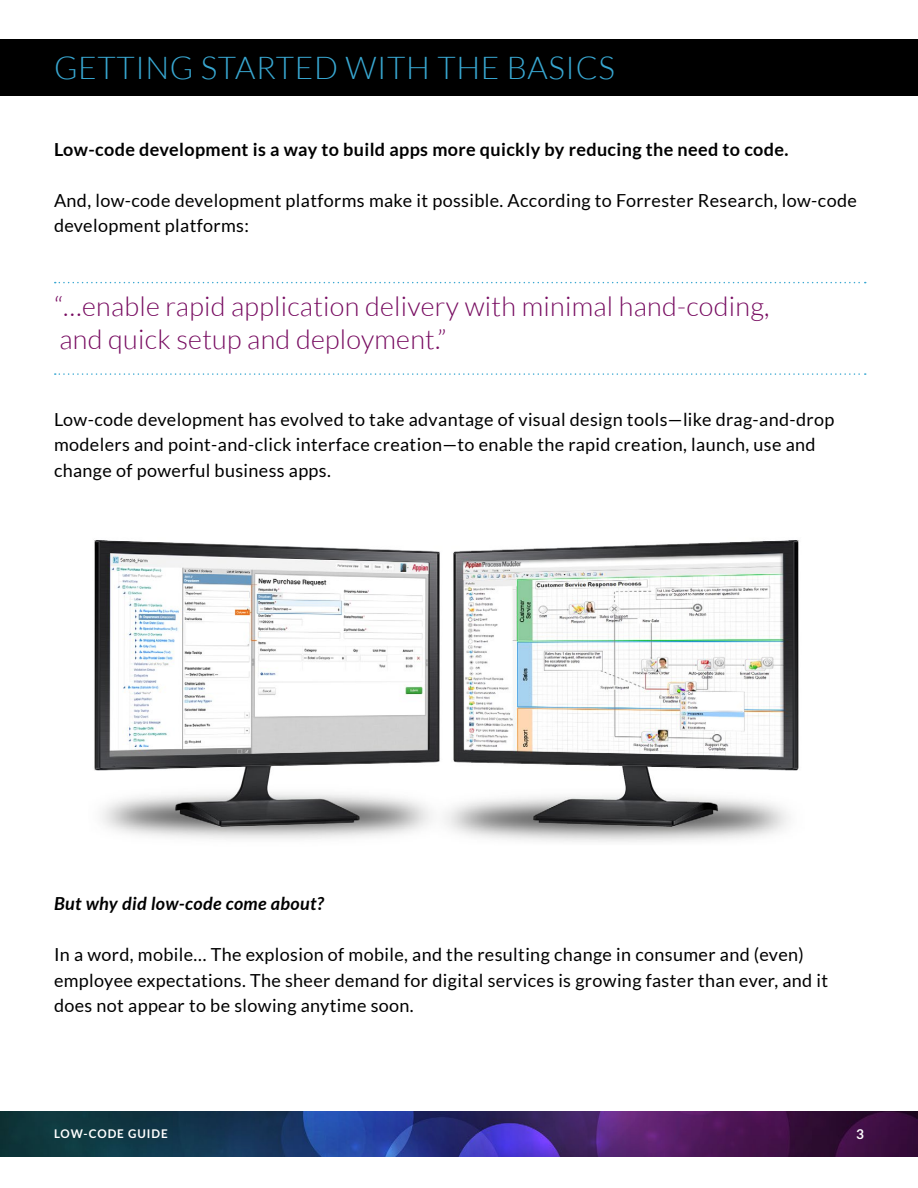
<style>
.page{position:relative;width:918px;height:1188px;background:#fff}
.page>*{position:absolute;margin:0;border:0;box-sizing:border-box;transform-origin:0 0}
.t1{font:300 31.5px "Lato";letter-spacing:.02em;color:#38a7d1}
.t2{font:300 27px/33px "Lato";letter-spacing:.01em;color:#770b60}
.t3{font:18px/25.5px "Lato";letter-spacing:.02em;color:#000}
.t4{font:700 18px "Lato";letter-spacing:.02em;color:#000}
.t5{font:italic 700 18px "Lato";letter-spacing:.02em;color:#000}
.t6{font:700 13.5px "Lato";color:#fff}
.t7{font:700 12px "Lato";letter-spacing:.08em;color:#fff}
</style>
<div class="page">
<img style="left:0;top:1111px;width:918px;height:46px">
<div style="left:0;top:39px;width:918px;height:57px;background:#000"></div>
<svg style="left:55px;top:282px;width:811px;height:1px"></svg>
<svg style="left:55px;top:373px;width:811px;height:2px"></svg>
<img style="left:94px;top:540px;width:705px;height:302px">
<h1 class="t1" style="left:54px;top:51px;width:562px">GETTING STARTED WITH THE BASICS</h1>
<p class="t4" style="left:54px;top:139px;width:736px">Low-code development is a way to build apps more quickly by reducing the need to code.</p>
<p class="t3" style="left:54px;top:187px;width:804px">And, low-code development platforms make it possible. According to Forrester Research, low-code development platforms:</p>
<h2 class="t2" style="left:54px;top:290px;width:717px">“…enable rapid application delivery with minimal hand-coding, and quick setup and deployment.”</h2>
<p class="t3" style="left:54px;top:406px;width:782px">Low-code development has evolved to take advantage of visual design tools—like drag-and-drop modelers and point-and-click interface creation—to enable the rapid creation, launch, use and change of powerful business apps.</p>
<p class="t5" style="left:54px;top:893px;width:271px">But why did low-code come about?</p>
<p class="t3" style="left:54px;top:942px;width:776px">In a word, mobile… The explosion of mobile, and the resulting change in consumer and (even) employee expectations. The sheer demand for digital services is growing faster than ever, and it does not appear to be slowing anytime soon.</p>
<p class="t7" style="left:54px;top:1126px;width:115px">LOW-CODE GUIDE</p>
<p class="t6" style="left:856px;top:1126px;width:9px">3</p>
</div>
